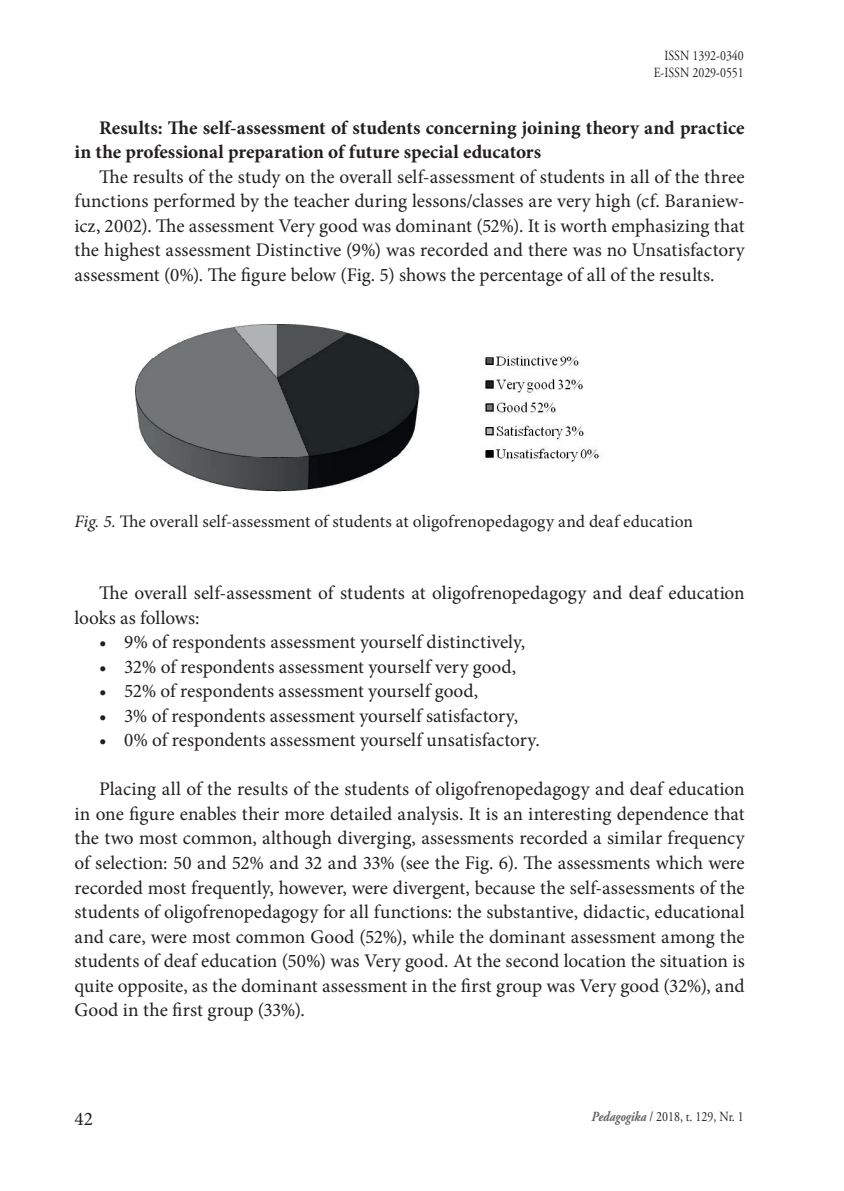
<style>
.page{position:relative;width:844px;height:1191px;background:#fff}
.page>*{position:absolute;margin:0;border:0;box-sizing:border-box;transform-origin:0 0}
.t1{font:19.25px/24.5px "Minion Pro";color:#231f20;text-align:justify}
.t2{font:700 19.25px/24.5px "Minion Pro";color:#231f20}
.t3{font:17.5px "Minion Pro";color:#231f20}
.t4{font:14px/16.8px "Adobe Garamond Pro";color:#231f20;text-align:right;scale:.85 1}
.s1{font-style:italic}
.s2{font-weight:700;font-style:italic;color:#636366}
</style>
<div class="page">
<img style="left:135px;top:324px;width:467px;height:168px">
<p class="t4" style="left:653px;top:48px;width:108px">ISSN 1392-0340<br>E-ISSN 2029-0551</p>
<p class="t2" style="left:74px;top:115px;width:671px;text-indent:25px">Results: The self-assessment of students concerning joining theory and practice in the professional preparation of future special educators</p>
<p class="t1" style="left:74px;top:164px;width:671px;text-indent:25px">The results of the study on the overall self-assessment of students in all of the three functions performed by the teacher during lessons/classes are very high (cf. Baraniew&shy;icz, 2002). The assessment Very good was dominant (52%). It is worth emphasizing that the highest assessment Distinctive (9%) was recorded and there was no Unsatisfactory assessment (0%). The figure below (Fig. 5) shows the percentage of all of the results.</p>
<p class="t3" style="left:74px;top:510px;width:620px"><span class="s1">Fig. 5.</span> The overall self-assessment of students at oligofrenopedagogy and deaf education</p>
<p class="t1" style="left:74px;top:581px;width:671px;text-indent:25px">The overall self-assessment of students at oligofrenopedagogy and deaf education looks as follows:</p>
<p class="t1" style="left:99px;top:630px;width:427px">• 9% of respondents assessment yourself distinctively,</p>
<p class="t1" style="left:99px;top:654px;width:418px">• 32% of respondents assessment yourself very good,</p>
<p class="t1" style="left:99px;top:679px;width:380px">• 52% of respondents assessment yourself good,</p>
<p class="t1" style="left:99px;top:703px;width:420px">• 3% of respondents assessment yourself satisfactory,</p>
<p class="t1" style="left:99px;top:728px;width:442px">• 0% of respondents assessment yourself unsatisfactory.</p>
<p class="t1" style="left:74px;top:777px;width:671px;text-indent:25px">Placing all of the results of the students of oligofrenopedagogy and deaf education in one figure enables their more detailed analysis. It is an interesting dependence that the two most common, although diverging, assessments recorded a similar frequency of selection: 50 and 52% and 32 and 33% (see the Fig. 6). The assessments which were recorded most frequently, however, were divergent, because the self-assessments of the students of oligofrenopedagogy for all functions: the substantive, didactic, educational and care, were most common Good (52%), while the dominant assessment among the students of deaf education (50%) was Very good. At the second location the situation is quite opposite, as the dominant assessment in the first group was Very good (32%), and Good in the first group (33%).</p>
<p class="t1" style="left:74px;top:1106px;width:20px">42</p>
<p class="t4" style="left:591px;top:1109px;width:180px"><span class="s2">Pedagogika</span> / 2018, t. 129, Nr. 1</p>
</div>
